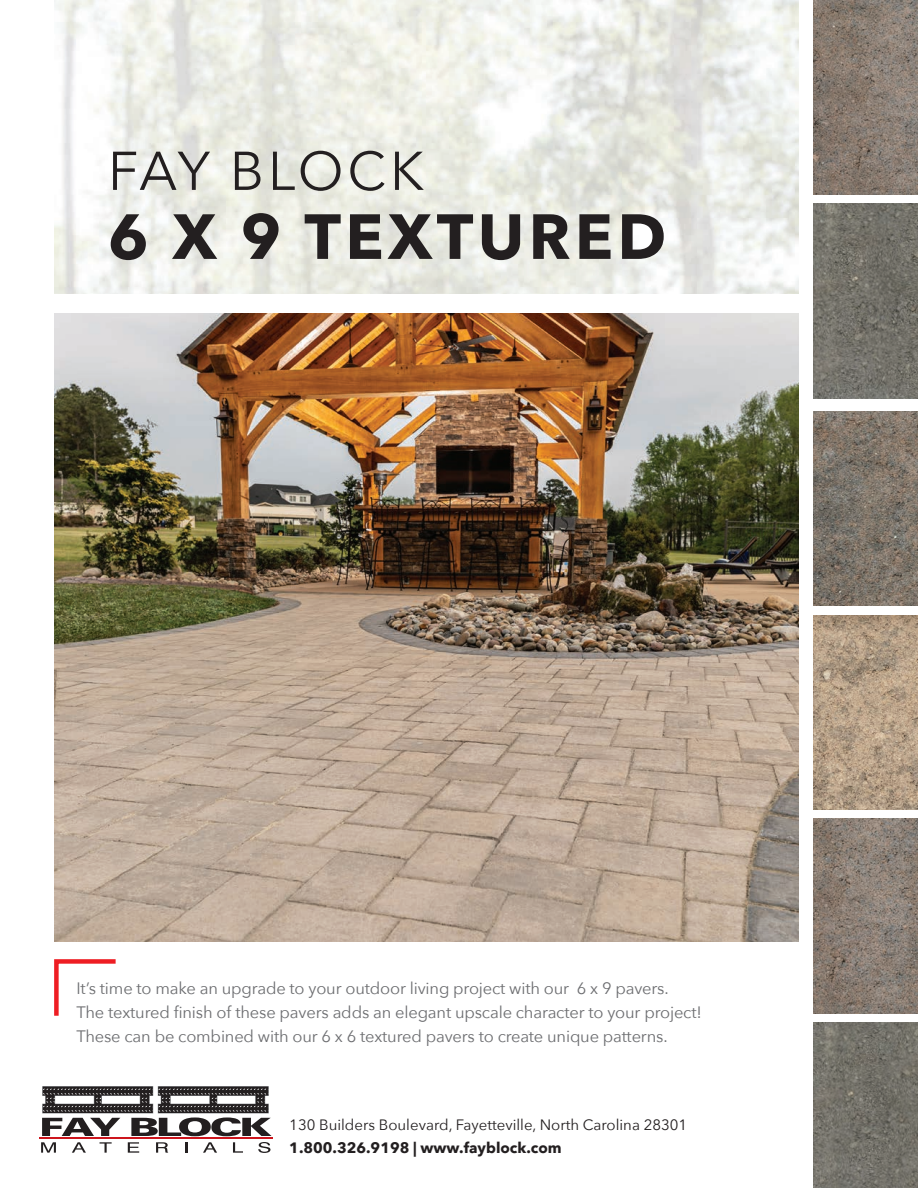
<style>
.page{position:relative;width:918px;height:1188px;background:#fff}
.page>*{position:absolute;margin:0;border:0;box-sizing:border-box;transform-origin:0 0}
.t1{font:700 63px "Avenir Next";letter-spacing:.07em;color:#231f20}
.t2{font:54px "Avenir Next";letter-spacing:.055em;color:#231f20}
.t3{font:16.5px/24px "Avenir Next";letter-spacing:-.01em;color:#6c6d70}
.t4{font:15px "Avenir Next";color:#231f20}
.t5{font:700 15px "Avenir Next";color:#231f20}
</style>
<div class="page">
<img style="left:54px;top:313px;width:745px;height:629px">
<svg style="left:54px;top:959px;width:62px;height:57px"></svg>
<img style="left:813px;top:0;width:105px;height:195px">
<img style="left:813px;top:819px;width:105px;height:194px">
<img style="left:813px;top:203px;width:105px;height:195px">
<img style="left:813px;top:1022px;width:105px;height:166px">
<img style="left:813px;top:412px;width:105px;height:194px">
<img style="left:813px;top:615px;width:105px;height:194px">
<svg style="left:41px;top:1142px;width:15px;height:11px"></svg>
<svg style="left:72px;top:1142px;width:14px;height:11px"></svg>
<svg style="left:100px;top:1142px;width:12px;height:11px"></svg>
<svg style="left:128px;top:1142px;width:11px;height:11px"></svg>
<svg style="left:156px;top:1142px;width:12px;height:11px"></svg>
<svg style="left:185px;top:1142px;width:2px;height:11px"></svg>
<svg style="left:203px;top:1142px;width:14px;height:11px"></svg>
<svg style="left:233px;top:1142px;width:10px;height:11px"></svg>
<svg style="left:258px;top:1142px;width:12px;height:11px"></svg>
<hr style="left:39px;top:1137px;width:233px;height:2px;background:#cd151d">
<svg style="left:42px;top:1086px;width:230px;height:50px"></svg>
<h2 class="t2" style="left:108px;top:126px;width:317px">FAY BLOCK</h2>
<h1 class="t1" style="left:108px;top:182px;width:560px">6 X 9 TEXTURED</h1>
<p class="t3" style="left:76px;top:976px;width:627px">It’s time to make an upgrade to your outdoor living project with our 6 x 9 pavers.<br>The textured finish of these pavers adds an elegant upscale character to your project!<br>These can be combined with our 6 x 6 textured pavers to create unique patterns.</p>
<p class="t4" style="left:289px;top:1112px;width:399px">130 Builders Boulevard, Fayetteville, North Carolina 28301</p>
<p class="t5" style="left:289px;top:1134px;width:274px">1.800.326.9198 | www.fayblock.com</p>
</div>
